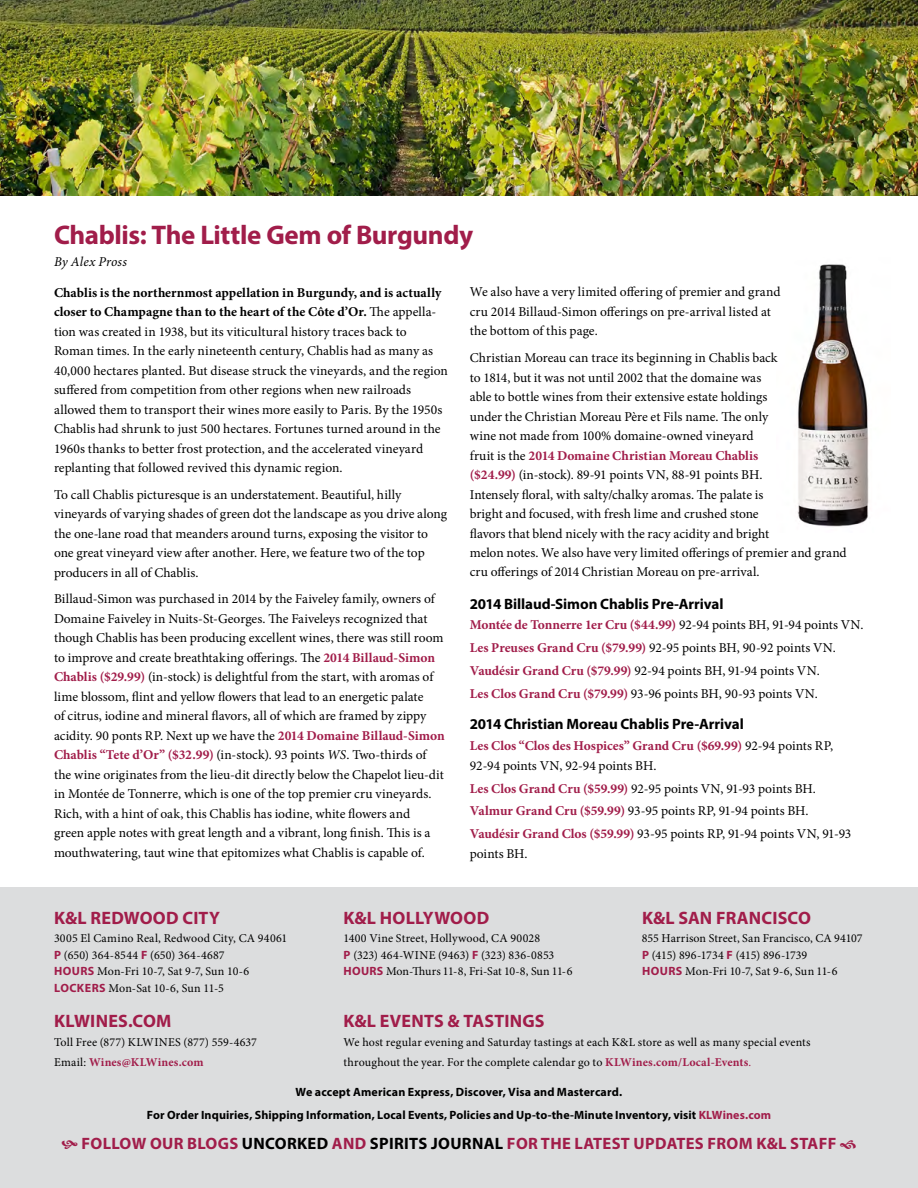
<style>
.page{position:relative;width:918px;height:1188px;background:#fff}
.page>*{position:absolute;margin:0;border:0;box-sizing:border-box;transform-origin:0 0}
.t1{font:700 27px "Myriad Pro";letter-spacing:-.015em;color:#a11d4a}
.t2{font:700 18px "Myriad Pro";letter-spacing:.01em;color:#a11d4a}
.t3{font:700 16.5px "Myriad Pro";letter-spacing:.02em;color:#a11d4a}
.t4{font:700 15px "Myriad Pro";letter-spacing:-.005em;color:#000}
.t5{font:13.5px/19.5px "Minion Pro";color:#000}
.t6{font:italic 13.5px "Minion Pro";letter-spacing:.01em;color:#000}
.t7{font:12px/16.5px "Minion Pro";letter-spacing:.01em;color:#000}
.t8{font:700 12px "Myriad Pro";letter-spacing:.01em;color:#000}
.s1{font-weight:700}
.s2{font-weight:700;color:#a11d4a}
.s3{font-style:italic}
.s4{font-family:"Myriad Pro";font-weight:700;color:#a11d4a}
.s5{color:#a11d4a}
.s6{color:#000}
</style>
<div class="page">
<img style="left:797px;top:264px;width:72px;height:263px">
<img style="left:0;top:0;width:918px;height:195px">
<div style="left:0;top:888px;width:918px;height:300px;background:#dcddde"></div>
<h1 class="t1" style="left:54px;top:217px;width:421px">Chablis: The Little Gem of Burgundy</h1>
<p class="t6" style="left:54px;top:253px;width:74px">By Alex Pross</p>
<p class="t5" style="left:54px;top:283px;width:395px"><span class="s1">Chablis is the northernmost appellation in Burgundy, and is actually closer to Champagne than to the heart of the Côte d’Or.</span> The appella&shy;tion was created in 1938, but its viticultural history traces back to Roman times. In the early nineteenth century, Chablis had as many as 40,000 hectares planted. But disease struck the vineyards, and the region suffered from competition from other regions when new railroads allowed them to transport their wines more easily to Paris. By the 1950s Chablis had shrunk to just 500 hectares. Fortunes turned around in the 1960s thanks to better frost protection, and the accelerated vineyard replanting that followed revived this dynamic region.</p>
<p class="t5" style="left:54px;top:485px;width:395px">To call Chablis picturesque is an understatement. Beautiful, hilly vineyards of varying shades of green dot the landscape as you drive along the one-lane road that meanders around turns, exposing the visitor to one great vineyard view after another. Here, we feature two of the top producers in all of Chablis.</p>
<p class="t5" style="left:54px;top:589px;width:392px">Billaud-Simon was purchased in 2014 by the Faiveley family, owners of Domaine Faiveley in Nuits-St-Georges. The Faiveleys recognized that though Chablis has been producing excellent wines, there was still room to improve and create breathtaking offerings. The <span class="s2">2014 Billaud-Simon Chablis ($29.99)</span> (in-stock) is delightful from the start, with aromas of lime blossom, flint and yellow flowers that lead to an energetic palate<br>of citrus, iodine and mineral flavors, all of which are framed by zippy acidity. 90 ponts RP. Next up we have the <span class="s2">2014 Domaine Billaud-Simon Chablis “Tete d’Or” ($32.99)</span> (in-stock). 93 points <span class="s3">WS</span>. Two-thirds of the wine originates from the lieu-dit directly below the Chapelot lieu-dit in Montée de Tonnerre, which is one of the top premier cru vineyards.<br>Rich, with a hint of oak, this Chablis has iodine, white flowers and<br>green apple notes with great length and a vibrant, long finish. This is a mouthwatering, taut wine that epitomizes what Chablis is capable of.</p>
<p class="t5" style="left:470px;top:282px;width:312px">We also have a very limited offering of premier and grand cru 2014 Billaud-Simon offerings on pre-arrival listed at the bottom of this page.</p>
<p class="t5" style="left:470px;top:348px;width:378px">Christian Moreau can trace its beginning in Chablis back<br>to 1814, but it was not until 2002 that the domaine was<br>able to bottle wines from their extensive estate holdings<br>under the Christian Moreau Père et Fils name. The only<br>wine not made from 100% domaine-owned vineyard<br>fruit is the <span class="s2">2014 Domaine Christian Moreau Chablis<br>($24.99)</span> (in-stock). 89-91 points VN, 88-91 points BH.<br>Intensely floral, with salty/chalky aromas. The palate is<br>bright and focused, with fresh lime and crushed stone<br>flavors that blend nicely with the racy acidity and bright<br>melon notes. We also have very limited offerings of premier and grand cru offerings of 2014 Christian Moreau on pre-arrival.</p>
<p class="t4" style="left:470px;top:594px;width:255px">2014 Billaud-Simon Chablis Pre-Arrival</p>
<p class="t5" style="left:470px;top:614px;width:395px;line-height:22.8px"><span class="s2">Montée de Tonnerre 1er Cru ($44.99)</span> 92-94 points BH, 91-94 points VN.<br><span class="s2">Les Preuses Grand Cru ($79.99)</span> 92-95 points BH, 90-92 points VN.<br><span class="s2">Vaudésir Grand Cru ($79.99)</span> 92-94 points BH, 91-94 points VN.<br><span class="s2">Les Clos Grand Cru ($79.99)</span> 93-96 points BH, 90-93 points VN.</p>
<p class="t4" style="left:470px;top:715px;width:276px">2014 Christian Moreau Chablis Pre-Arrival</p>
<p class="t5" style="left:470px;top:736px;width:365px"><span class="s2">Les Clos “Clos des Hospices” Grand Cru ($69.99)</span> 92-94 points RP,<br>92-94 points VN, 92-94 points BH.</p>
<p class="t5" style="left:470px;top:777px;width:383px;line-height:22.8px"><span class="s2">Les Clos Grand Cru ($59.99)</span> 92-95 points VN, 91-93 points BH.<br><span class="s2">Valmur Grand Cru ($59.99)</span> 93-95 points RP, 91-94 points BH.<br><span class="s2">Vaudésir Grand Clos ($59.99)</span> 93-95 points RP, 91-94 points VN, 91-93</p>
<p class="t5" style="left:470px;top:844px;width:59px">points BH.</p>
<h2 class="t2" style="left:54px;top:906px;width:167px">K&amp;L REDWOOD CITY</h2>
<p class="t7" style="left:54px;top:930px;width:235px">3005 El Camino Real, Redwood City, CA 94061<br><span class="s4">P</span> (650) 364-8544 <span class="s4">F</span> (650) 364-4687<br><span class="s4">HOURS</span> Mon-Fri 10-7, Sat 9-7, Sun 10-6<br><span class="s4">LOCKERS</span> Mon-Sat 10-6, Sun 11-5</p>
<h2 class="t2" style="left:54px;top:1010px;width:119px">KLWINES.COM</h2>
<p class="t7" style="left:54px;top:1033px;width:205px;line-height:19.5px">Toll Free (877) KLWINES (877) 559-4637<br>Email: <span class="s2">Wines@KLWines.com</span></p>
<h2 class="t2" style="left:344px;top:906px;width:147px">K&amp;L HOLLYWOOD</h2>
<p class="t7" style="left:343px;top:930px;width:231px">1400 Vine Street, Hollywood, CA 90028<br><span class="s4">P</span> (323) 464-WINE (9463) <span class="s4">F</span> (323) 836-0853<br><span class="s4">HOURS</span> Mon-Thurs 11-8, Fri-Sat 10-8, Sun 11-6</p>
<h2 class="t2" style="left:642px;top:906px;width:170px">K&amp;L SAN FRANCISCO</h2>
<p class="t7" style="left:642px;top:930px;width:222px">855 Harrison Street, San Francisco, CA 94107<br><span class="s4">P</span> (415) 896-1734 <span class="s4">F</span> (415) 896-1739<br><span class="s4">HOURS</span> Mon-Fri 10-7, Sat 9-6, Sun 11-6</p>
<h2 class="t2" style="left:344px;top:1010px;width:202px">K&amp;L EVENTS &amp; TASTINGS</h2>
<p class="t7" style="left:343px;top:1033px;width:469px;line-height:19.5px">We host regular evening and Saturday tastings at each K&amp;L store as well as many special events throughout the year. For the complete calendar go to <span class="s2">KLWines.com/Local-Events</span><span class="s5">.</span></p>
<p class="t8" style="left:296px;top:1084px;width:328px">We accept American Express, Discover, Visa and Mastercard.</p>
<p class="t8" style="left:147px;top:1108px;width:626px">For Order Inquiries, Shipping Information, Local Events, Policies and Up-to-the-Minute Inventory, visit <span class="s5">KLWines.com</span></p>
<p class="t3" style="left:82px;top:1133px;width:756px">FOLLOW OUR BLOGS <span class="s6">UNCORKED</span> AND <span class="s6">SPIRITS JOURNAL</span> FOR THE LATEST UPDATES FROM K&amp;L STAFF</p>
</div>
